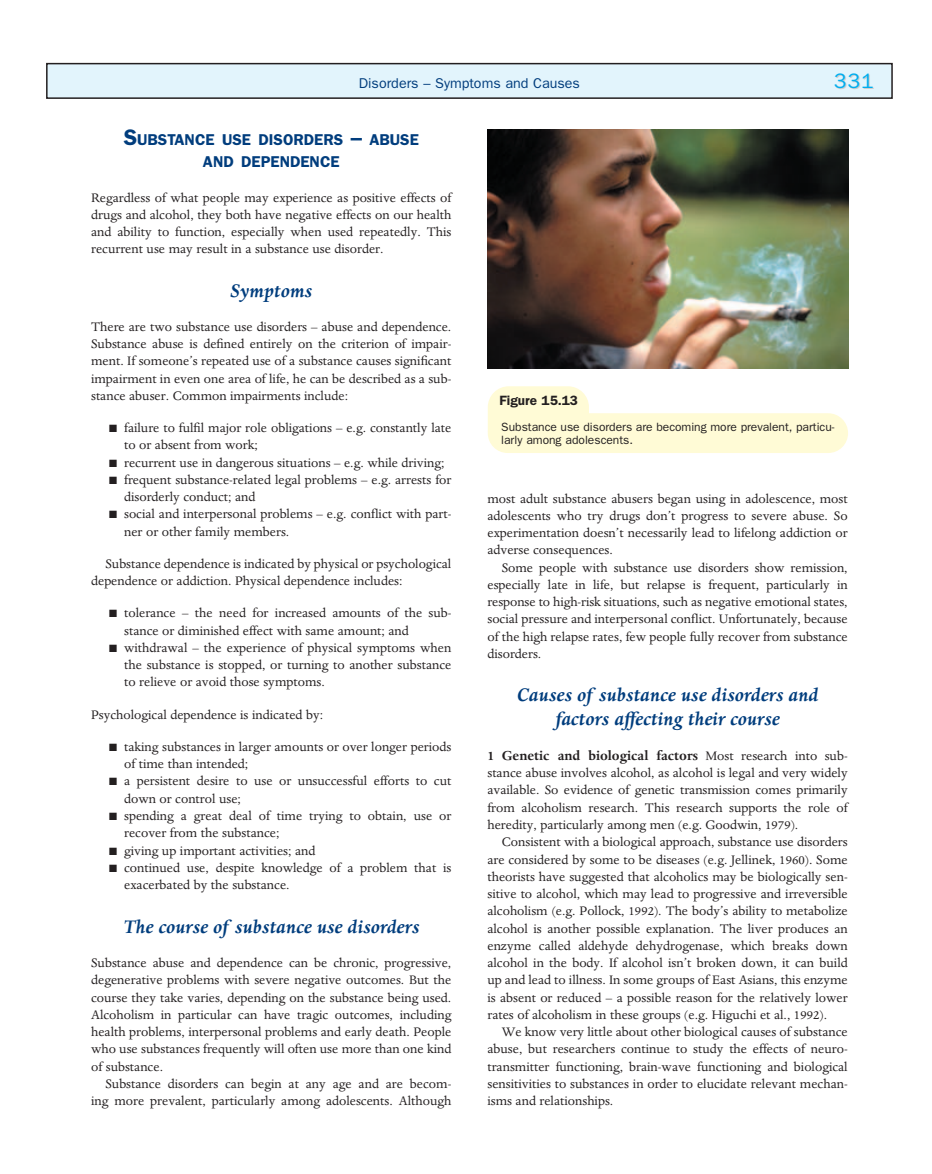
<style>
.page{position:relative;width:932px;height:1174px;background:#fff}
.page>*{position:absolute;margin:0;border:0;box-sizing:border-box;transform-origin:0 0}
.t1{font:italic 700 21px/24px "Dante";color:#013d7d;text-align:center}
.t2{font:21px "Franklin Gothic";color:#00aeef}
.t3{font:600 15.75px/22.5px "Franklin Gothic";color:#013d7d;text-align:center}
.t4{font:700 15px "Dante";color:#231f20}
.t5{font:14.25px/17.2px "Dante";color:#231f20;text-align:justify}
.t6{font:14.25px "Franklin Gothic";color:#013d7d}
.t7{font:600 13.5px "Franklin Gothic";color:#231f20}
.t8{font:12px/13.5px "Franklin Gothic";color:#231f20}
.s1{font-size:22.5px}
.s2{font-weight:400;font-size:14.25px}
</style>
<div class="page">
<svg style="left:46px;top:62px;width:847px;height:391px"></svg>
<p class="t6" style="left:358px;top:78px;width:223px">Disorders – Symptoms and Causes</p>
<h1 class="t2" style="left:833px;top:73px;width:41px">331</h1>
<p class="t3" style="left:124px;top:129px;width:296px"><span class="s1">S</span>UBSTANCE USE DISORDERS <span class="s1">–</span> ABUSE<br>AND DEPENDENCE</p>
<p class="t5" style="left:91px;top:190px;width:361px">Regardless of what people may experience as positive effects of drugs and alcohol, they both have negative effects on our health and ability to function, especially when used repeatedly. This recurrent use may result in a substance use disorder.</p>
<h1 class="t1" style="left:230px;top:280px;width:84px">Symptoms</h1>
<p class="t5" style="left:91px;top:319px;width:361px">There are two substance use disorders – abuse and dependence.<br>Substance abuse is defined entirely on the criterion of impair&shy;ment. If someone’s repeated use of a substance causes significant impairment in even one area of life, he can be described as a sub&shy;stance abuser. Common impairments include:</p>
<p class="t5" style="left:124px;top:420px;width:328px;text-indent:-15px">■ failure to fulfil major role obligations – e.g. constantly late to or absent from work;</p>
<p class="t5" style="left:109px;top:455px;width:337px">■ recurrent use in dangerous situations – e.g. while driving;</p>
<p class="t5" style="left:124px;top:472px;width:328px;text-indent:-15px">■ frequent substance-related legal problems – e.g. arrests for disorderly conduct; and</p>
<p class="t5" style="left:124px;top:506px;width:328px;text-indent:-15px">■ social and interpersonal problems – e.g. conflict with part&shy;ner or other family members.</p>
<p class="t5" style="left:91px;top:556px;width:361px;text-indent:14px">Substance dependence is indicated by physical or psychological dependence or addiction. Physical dependence includes:</p>
<p class="t5" style="left:124px;top:605px;width:328px;text-indent:-15px">■ tolerance – the need for increased amounts of the sub&shy;stance or diminished effect with same amount; and</p>
<p class="t5" style="left:124px;top:640px;width:328px;text-indent:-15px">■ withdrawal – the experience of physical symptoms when the substance is stopped, or turning to another substance to relieve or avoid those symptoms.</p>
<p class="t5" style="left:91px;top:707px;width:233px">Psychological dependence is indicated by:</p>
<p class="t5" style="left:124px;top:739px;width:328px;text-indent:-15px">■ taking substances in larger amounts or over longer periods of time than intended;</p>
<p class="t5" style="left:124px;top:773px;width:328px;text-indent:-15px">■ a persistent desire to use or unsuccessful efforts to cut down or control use;</p>
<p class="t5" style="left:124px;top:808px;width:328px;text-indent:-15px">■ spending a great deal of time trying to obtain, use or recover from the substance;</p>
<p class="t5" style="left:109px;top:842px;width:208px">■ giving up important activities; and</p>
<p class="t5" style="left:124px;top:860px;width:328px;text-indent:-15px">■ continued use, despite knowledge of a problem that is exacerbated by the substance.</p>
<h1 class="t1" style="left:123px;top:916px;width:298px">The course of substance use disorders</h1>
<p class="t5" style="left:91px;top:955px;width:361px">Substance abuse and dependence can be chronic, progressive, degenerative problems with severe negative outcomes. But the course they take varies, depending on the substance being used.<br>Alcoholism in particular can have tragic outcomes, including health problems, interpersonal problems and early death. People who use substances frequently will often use more than one kind of substance.</p>
<p class="t5" style="left:91px;top:1076px;width:361px;text-align:right">Substance disorders can begin at any age and are becom&shy;ing more prevalent, particularly among adolescents. Although</p>
<p class="t7" style="left:499px;top:396px;width:80px">Figure 15.13</p>
<p class="t8" style="left:501px;top:421px;width:334px">Substance use disorders are becoming more prevalent, particu&shy;larly among adolescents.</p>
<p class="t5" style="left:487px;top:491px;width:361px">most adult substance abusers began using in adolescence, most adolescents who try drugs don’t progress to severe abuse. So experimentation doesn’t necessarily lead to lifelong addiction or adverse consequences.</p>
<p class="t5" style="left:487px;top:560px;width:361px;text-indent:14px">Some people with substance use disorders show remission, especially late in life, but relapse is frequent, particularly in response to high-risk situations, such as negative emotional states, social pressure and interpersonal conflict. Unfortunately, because of the high relapse rates, few people fully recover from substance disorders.</p>
<h1 class="t1" style="left:516px;top:685px;width:303px">Causes of substance use disorders and factors affecting their course</h1>
<p class="t4" style="left:487px;top:750px;width:361px">1 Genetic and biological factors <span class="s2">Most research into sub-</span></p>
<p class="t5" style="left:487px;top:765px;width:361px">stance abuse involves alcohol, as alcohol is legal and very widely available. So evidence of genetic transmission comes primarily from alcoholism research. This research supports the role of heredity, particularly among men (e.g. Goodwin, 1979).</p>
<p class="t5" style="left:487px;top:834px;width:361px;text-indent:14px">Consistent with a biological approach, substance use disorders are considered by some to be diseases (e.g. Jellinek, 1960). Some theorists have suggested that alcoholics may be biologically sen&shy;sitive to alcohol, which may lead to progressive and irreversible alcoholism (e.g. Pollock, 1992). The body’s ability to metabolize alcohol is another possible explanation. The liver produces an enzyme called aldehyde dehydrogenase, which breaks down alcohol in the body. If alcohol isn’t broken down, it can build up and lead to illness. In some groups of East Asians, this enzyme is absent or reduced – a possible reason for the relatively lower rates of alcoholism in these groups (e.g. Higuchi et al., 1992).</p>
<p class="t5" style="left:487px;top:1024px;width:361px;text-indent:14px">We know very little about other biological causes of substance abuse, but researchers continue to study the effects of neuro&shy;transmitter functioning, brain-wave functioning and biological sensitivities to substances in order to elucidate relevant mechan&shy;isms and relationships.</p>
</div>
